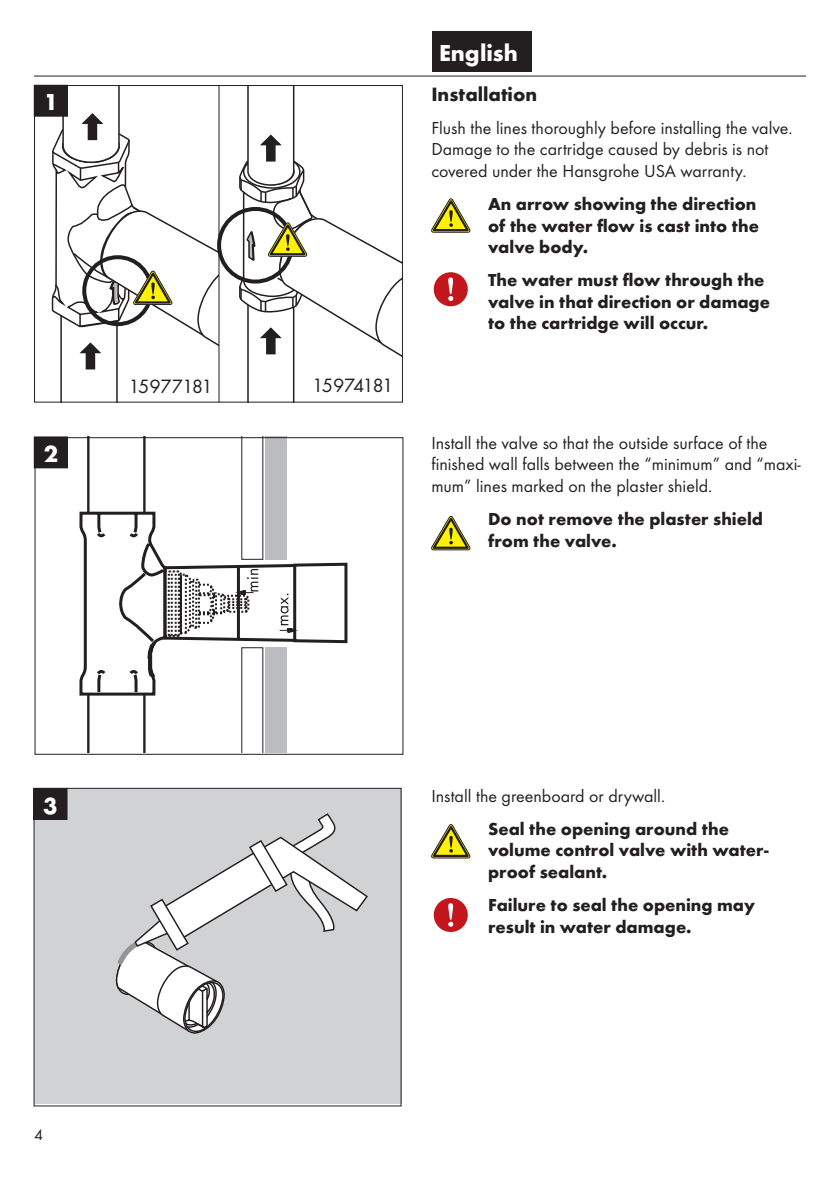
<style>
.page{position:relative;width:840px;height:1191px;background:#fff}
.page>*{position:absolute;margin:0;border:0;box-sizing:border-box;transform-origin:0 0}
.t1{font:700 24px "Futura TOT";color:#fff}
.section_heading{font:700 20px "Futura TOT";color:#231f20}
.t2{font:20px "Futura TOT Boo";letter-spacing:-.045em;color:#231f20}
.t3{font:20px "Futura TOT Boo";letter-spacing:-.075em;color:#231f20}
.warning{font:700 18px/21.6px "Futura TOT";color:#231f20}
.body_text{font:18px/21.6px "Futura TOT Boo";color:#231f20}
.t4{font:16px "Futura TOT Boo";color:#231f20}
</style>
<div class="page">
<hr style="left:34px;top:76px;width:771px;height:1px;background:#231f20">
<div style="left:432px;top:32px;width:99px;height:40px;background:#231f20"></div>
<svg style="left:431px;top:516px;width:39px;height:34px"></svg>
<svg style="left:431px;top:824px;width:39px;height:34px"></svg>
<svg style="left:431px;top:198px;width:39px;height:34px"></svg>
<div style="left:433px;top:272px;width:34px;height:34px;background:#c3171d;border-radius:50%"></div>
<svg style="left:448px;top:277px;width:5px;height:24px"></svg>
<div style="left:433px;top:898px;width:34px;height:34px;background:#c3171d;border-radius:50%"></div>
<svg style="left:448px;top:903px;width:5px;height:23px"></svg>
<div style="left:36px;top:790px;width:363px;height:314px;background:#d1d2d4"></div>
<svg style="left:113px;top:812px;width:256px;height:221px"></svg>
<svg style="left:79px;top:439px;width:267px;height:313px"></svg>
<hr style="left:218px;top:85px;width:1px;height:318px;background:#231f20">
<div style="left:34px;top:437px;width:369px;height:318px;border:1px solid #231f20"></div>
<div style="left:34px;top:85px;width:33px;height:31px;background:#231f20"></div>
<div style="left:34px;top:437px;width:33px;height:31px;background:#231f20"></div>
<div style="left:34px;top:437px;width:34px;height:31px;border:1px solid #231f20"></div>
<div style="left:34px;top:788px;width:33px;height:31px;background:#231f20"></div>
<div style="left:217px;top:207px;width:76px;height:76px;border:4px solid #231f20;border-radius:50%"></div>
<svg style="left:239px;top:85px;width:163px;height:318px"></svg>
<svg style="left:52px;top:85px;width:166px;height:318px"></svg>
<p class="t1" style="left:44px;top:87px;width:16px">1</p>
<p class="t1" style="left:44px;top:439px;width:16px">2</p>
<p class="t2" style="left:128px;top:374px;width:86px">15977181</p>
<p class="t3" style="left:312px;top:373px;width:83px">15974181</p>
<p class="t1" style="left:439px;top:39px;width:80px">English</p>
<p class="section_heading" style="left:431px;top:82px;width:107px">Installation</p>
<p class="body_text" style="left:431px;top:117px;width:362px">Flush the lines thoroughly before installing the valve.<br>Damage to the cartridge caused by debris is not covered under the Hansgrohe USA warranty.</p>
<p class="warning" style="left:488px;top:193px;width:272px">An arrow showing the direction of the water flow is cast into the valve body.</p>
<p class="warning" style="left:488px;top:269px;width:283px">The water must flow through the valve in that direction or damage to the cartridge will occur.</p>
<p class="body_text" style="left:431px;top:432px;width:371px">Install the valve so that the outside surface of the finished wall falls between the “minimum” and “maxi&shy;mum” lines marked on the plaster shield.</p>
<p class="warning" style="left:488px;top:508px;width:276px">Do not remove the plaster shield from the valve.</p>
<p class="t1" style="left:43px;top:790px;width:16px">3</p>
<p class="t4" style="left:34px;top:1125px;width:11px">4</p>
<p class="body_text" style="left:431px;top:785px;width:235px">Install the greenboard or drywall.</p>
<p class="warning" style="left:488px;top:817px;width:282px">Seal the opening around the volume control valve with water&shy;proof sealant.</p>
<p class="warning" style="left:488px;top:894px;width:268px">Failure to seal the opening may result in water damage.</p>
</div>
